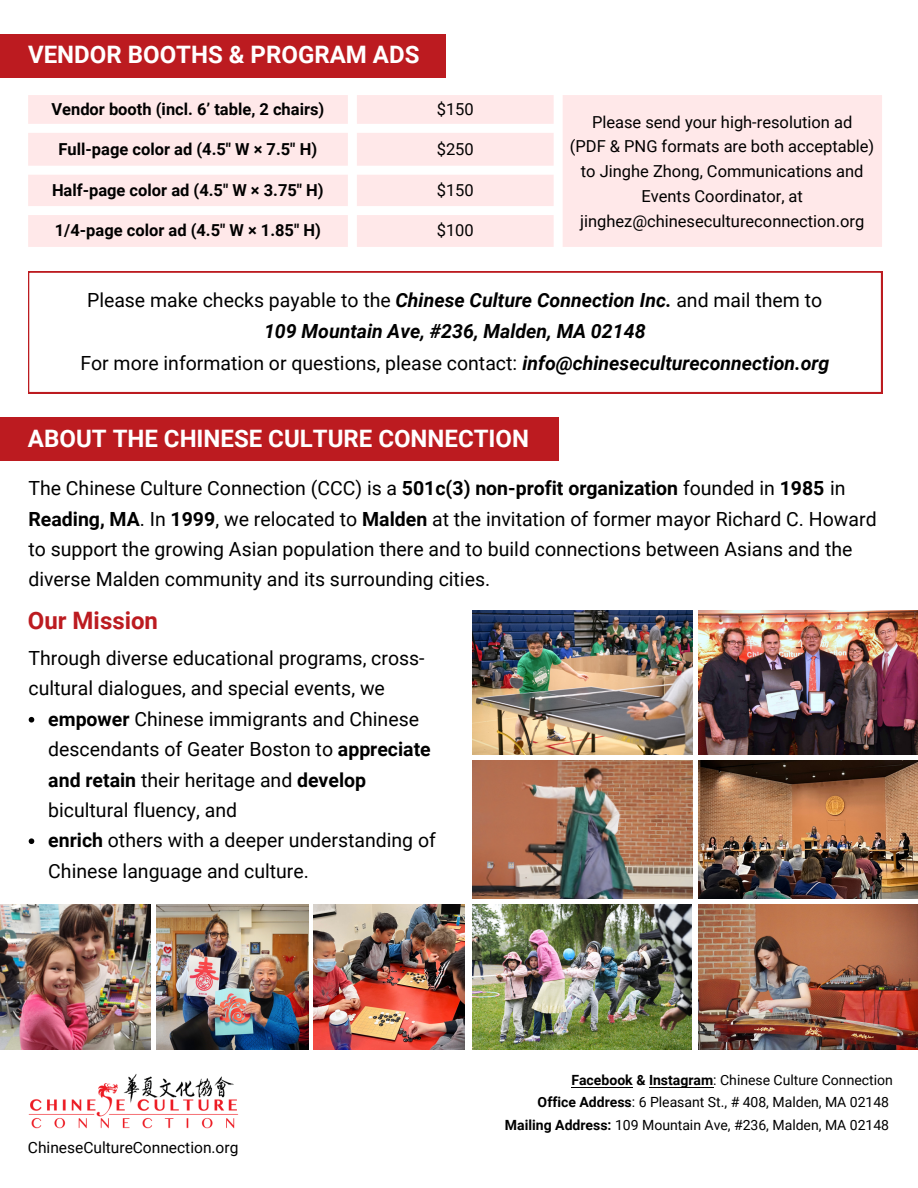
<style>
.page{position:relative;width:918px;height:1188px;background:#fff}
.page>*{position:absolute;margin:0;border:0;box-sizing:border-box;transform-origin:0 0}
.t1{font:700 24px "Roboto";color:#fff}
.t2{font:700 24px "Roboto";color:#bc1b20}
.t3{font:19.5px/30.3px "Roboto";color:#000}
.t4{font:italic 700 19.5px "Roboto";color:#000}
.t5{font:16.5px/24.8px "Roboto";color:#000;text-align:center}
.t6{font:700 16.5px "Roboto";color:#000}
.t7{font:15.6px "Roboto";color:#000}
.t8{font:14.1px/22.5px "Roboto";color:#000;text-align:right}
.s1{font-weight:700;font-style:italic}
.s2{font-weight:700}
</style>
<div class="page">
<div style="left:0;top:34px;width:446px;height:44px;background:#bc1b20"></div>
<svg style="left:28px;top:95px;width:854px;height:152px;background:#ffeaeb"></svg>
<img style="left:28px;top:1074px;width:211px;height:54px">
<svg style="left:28px;top:272px;width:854px;height:121px"></svg>
<img style="left:0;top:904px;width:151px;height:145px">
<img style="left:156px;top:904px;width:152px;height:145px">
<img style="left:314px;top:904px;width:151px;height:145px">
<img style="left:472px;top:611px;width:221px;height:144px">
<img style="left:698px;top:611px;width:220px;height:144px">
<div style="left:0;top:418px;width:558px;height:43px;background:#bc1b20"></div>
<img style="left:472px;top:760px;width:221px;height:139px">
<img style="left:698px;top:760px;width:220px;height:138px">
<img style="left:472px;top:904px;width:220px;height:145px">
<img style="left:698px;top:904px;width:220px;height:145px">
<svg style="left:29px;top:717px;width:5px;height:6px"></svg>
<svg style="left:29px;top:838px;width:5px;height:6px"></svg>
<hr style="left:571px;top:1087px;width:62px;height:1px;background:#000">
<hr style="left:649px;top:1087px;width:64px;height:1px;background:#000">
<p class="t1" style="left:28px;top:41px;width:393px">VENDOR BOOTHS &amp; PROGRAM ADS</p>
<p class="t6" style="left:51px;top:100px;width:274px">Vendor booth (incl. 6’ table, 2 chairs)</p>
<p class="t5" style="left:437px;top:97px;width:38px">$150</p>
<p class="t6" style="left:59px;top:140px;width:260px">Full-page color ad (4.5" W × 7.5" H)</p>
<p class="t5" style="left:437px;top:137px;width:38px">$250</p>
<p class="t6" style="left:52px;top:181px;width:273px">Half-page color ad (4.5" W × 3.75" H)</p>
<p class="t5" style="left:437px;top:178px;width:38px">$150</p>
<p class="t6" style="left:55px;top:221px;width:268px">1/4-page color ad (4.5" W × 1.85" H)</p>
<p class="t5" style="left:437px;top:218px;width:38px">$100</p>
<p class="t5" style="left:592px;top:110px;width:262px">Please send your high-resolution ad</p>
<p class="t5" style="left:570px;top:134px;width:306px">(PDF &amp; PNG formats are both acceptable) to Jinghe Zhong, Communications and Events Coordinator, at jinghez@chinesecultureconnection.org</p>
<p class="t3" style="left:87px;top:285px;width:737px">Please make checks payable to the <span class="s1">Chinese Culture Connection Inc.</span> and mail them to</p>
<p class="t4" style="left:264px;top:320px;width:383px">109 Mountain Ave, #236, Malden, MA 02148</p>
<p class="t3" style="left:80px;top:348px;width:751px">For more information or questions, please contact: <span class="s1">info@chinesecultureconnection.org</span></p>
<p class="t1" style="left:28px;top:424px;width:503px">ABOUT THE CHINESE CULTURE CONNECTION</p>
<p class="t3" style="left:28px;top:474px;width:850px">The Chinese Culture Connection (CCC) is a <span class="s2">501c(3) non-profit organization</span> founded in <span class="s2">1985</span> in <span class="s2">Reading, MA</span>. In <span class="s2">1999</span>, we relocated to <span class="s2">Malden</span> at the invitation of former mayor Richard C. Howard to support the growing Asian population there and to build connections between Asians and the diverse Malden community and its surrounding cities.</p>
<p class="t2" style="left:28px;top:607px;width:132px">Our Mission</p>
<p class="t3" style="left:28px;top:643px;width:398px">Through diverse educational programs, cross&shy;cultural dialogues, and special events, we</p>
<p class="t3" style="left:48px;top:704px;width:384px"><span class="s2">empower</span> Chinese immigrants and Chinese descendants of Geater Boston to <span class="s2">appreciate and retain</span> their heritage and <span class="s2">develop </span>bicultural fluency, and</p>
<p class="t3" style="left:48px;top:826px;width:389px"><span class="s2">enrich</span> others with a deeper understanding of<br>Chinese language and culture.</p>
<p class="t7" style="left:28px;top:1138px;width:212px">ChineseCultureConnection.org</p>
<p class="t8" style="left:505px;top:1069px;width:389px"><span class="s2">Facebook &amp; Instagram</span>: Chinese Culture Connection<br><span class="s2">Office Address</span>: 6 Pleasant St., # 408, Malden, MA 02148<br><span class="s2">Mailing Address:</span> 109 Mountain Ave, #236, Malden, MA 02148</p>
</div>
